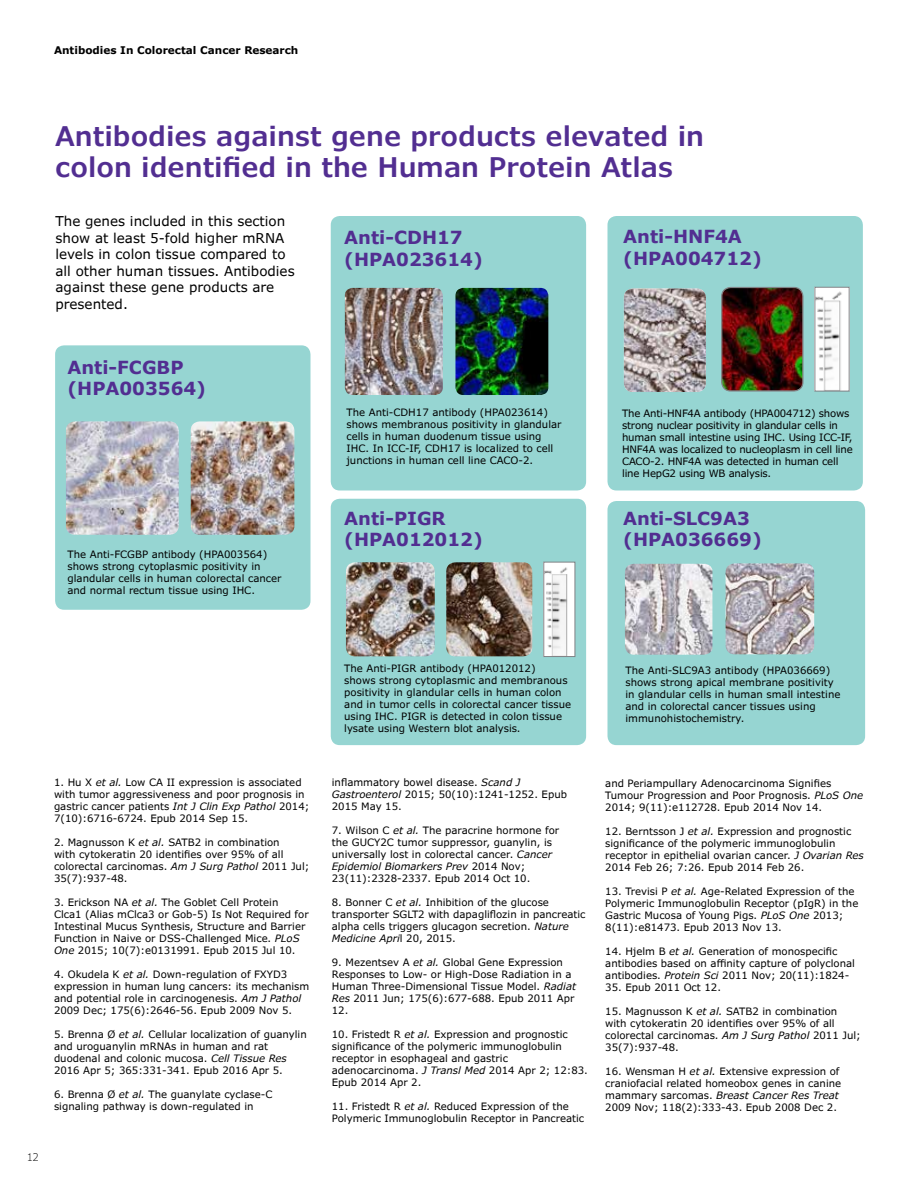
<style>
.page{position:relative;width:918px;height:1188px;background:#fff}
.page>*{position:absolute;margin:0;border:0;box-sizing:border-box;transform-origin:0 0}
.t1{font:600 27px/31.5px "Verdana Pro";color:#522e91}
.t2{font:700 18px/21.6px "Verdana";color:#522e91}
.t3{font:13.5px/16.5px "Verdana Pro";color:#000}
.t4{font:700 10.5px "Verdana Pro";color:#000}
.t5{font:300 10.5px "Verdana Pro";color:#000}
.t6{font:10.2px/12px "Verdana Pro";color:#000}
.t7{font:10.2px/12px "Verdana Pro";letter-spacing:-.02em;color:#000}
.s1{font-style:italic}
</style>
<div class="page">
<div style="left:331px;top:216px;width:255px;height:274px;background:#96d5d2;border-radius:9px"></div>
<div style="left:55px;top:345px;width:255px;height:265px;background:#96d5d2;border-radius:9px"></div>
<div style="left:331px;top:499px;width:255px;height:246px;background:#96d5d2;border-radius:9px"></div>
<div style="left:608px;top:501px;width:257px;height:244px;background:#96d5d2;border-radius:9px"></div>
<div style="left:608px;top:216px;width:255px;height:274px;background:#96d5d2;border-radius:9px"></div>
<img style="left:66px;top:421px;width:113px;height:114px">
<img style="left:191px;top:421px;width:103px;height:114px">
<img style="left:345px;top:288px;width:98px;height:107px">
<img style="left:455px;top:288px;width:93px;height:107px">
<img style="left:624px;top:289px;width:82px;height:103px">
<img style="left:723px;top:287px;width:79px;height:103px">
<div style="left:721px;top:287px;width:83px;height:105px;border:1px solid #808285;border-radius:9px"></div>
<img style="left:816px;top:289px;width:32px;height:101px">
<div style="left:814px;top:287px;width:36px;height:105px;border:1px solid #808285"></div>
<img style="left:346px;top:562px;width:89px;height:94px">
<img style="left:446px;top:562px;width:86px;height:94px">
<img style="left:545px;top:564px;width:28px;height:91px">
<div style="left:543px;top:562px;width:32px;height:95px;border:1px solid #808285"></div>
<img style="left:625px;top:564px;width:87px;height:91px">
<img style="left:726px;top:563px;width:88px;height:91px">
<p class="t4" style="left:54px;top:43px;width:246px">Antibodies In Colorectal Cancer Research</p>
<h1 class="t1" style="left:55px;top:120px;width:651px">Antibodies against gene products elevated in colon identified in the Human Protein Atlas</h1>
<h3 class="t3" style="left:56px;top:213px;width:241px">The genes included in this section show at least 5-fold higher mRNA levels in colon tissue compared to all other human tissues. Antibodies against these gene products are presented.</h3>
<h2 class="t2" style="left:623px;top:225px;width:140px">Anti-HNF4A (HPA004712)</h2>
<h2 class="t2" style="left:344px;top:226px;width:140px">Anti-CDH17 (HPA023614)</h2>
<h2 class="t2" style="left:68px;top:356px;width:140px">Anti-FCGBP (HPA003564)</h2>
<p class="t6" style="left:68px;top:548px;width:215px">The Anti-FCGBP antibody (HPA003564) shows strong cytoplasmic positivity in glandular cells in human colorectal cancer and normal rectum tissue using IHC.</p>
<p class="t6" style="left:346px;top:407px;width:217px">The Anti-CDH17 antibody (HPA023614) shows membranous positivity in glandular cells in human duodenum tissue using IHC. In ICC-IF, CDH17 is localized to cell junctions in human cell line CACO-2.</p>
<h2 class="t2" style="left:344px;top:507px;width:140px">Anti-PIGR (HPA012012)</h2>
<p class="t7" style="left:622px;top:408px;width:232px">The Anti-HNF4A antibody (HPA004712) shows strong nuclear positivity in glandular cells in human small intestine using IHC. Using ICC-IF, HNF4A was localized to nucleoplasm in cell line CACO-2. HNF4A was detected in human cell line HepG2 using WB analysis.</p>
<h2 class="t2" style="left:623px;top:507px;width:140px">Anti-SLC9A3 (HPA036669)</h2>
<p class="t6" style="left:54px;top:777px;width:257px">1. Hu X <span class="s1">et al.</span> Low CA II expression is associated with tumor aggressiveness and poor prognosis in gastric cancer patients <span class="s1">Int J Clin Exp Pathol</span> 2014; 7(10):6716-6724. Epub 2014 Sep 15.</p>
<p class="t6" style="left:54px;top:837px;width:257px">2. Magnusson K <span class="s1">et al.</span> SATB2 in combination<br>with cytokeratin 20 identifies over 95% of all colorectal carcinomas. <span class="s1">Am J Surg Pathol</span> 2011 Jul; 35(7):937-48.</p>
<p class="t6" style="left:54px;top:897px;width:256px">3. Erickson NA <span class="s1">et al.</span> The Goblet Cell Protein Clca1 (Alias mClca3 or Gob-5) Is Not Required for Intestinal Mucus Synthesis, Structure and Barrier Function in Naive or DSS-Challenged Mice. <span class="s1">PLoS One</span> 2015; 10(7):e0131991. Epub 2015 Jul 10.</p>
<p class="t6" style="left:54px;top:969px;width:257px">4. Okudela K <span class="s1">et al.</span> Down-regulation of FXYD3 expression in human lung cancers: its mechanism and potential role in carcinogenesis. <span class="s1">Am J Pathol </span>2009 Dec; 175(6):2646-56. Epub 2009 Nov 5.</p>
<p class="t6" style="left:54px;top:1029px;width:254px">5. Brenna Ø <span class="s1">et al.</span> Cellular localization of guanylin and uroguanylin mRNAs in human and rat duodenal and colonic mucosa. <span class="s1">Cell Tissue Res </span>2016 Apr 5; 365:331-341. Epub 2016 Apr 5.</p>
<p class="t6" style="left:54px;top:1089px;width:220px">6. Brenna Ø <span class="s1">et al.</span> The guanylate cyclase-C signaling pathway is down-regulated in</p>
<p class="t5" style="left:27px;top:1150px;width:13px">12</p>
<p class="t6" style="left:344px;top:662px;width:228px">The Anti-PIGR antibody (HPA012012)<br>shows strong cytoplasmic and membranous positivity in glandular cells in human colon and in tumor cells in colorectal cancer tissue using IHC. PIGR is detected in colon tissue lysate using Western blot analysis.</p>
<p class="t6" style="left:332px;top:777px;width:237px">inflammatory bowel disease. <span class="s1">Scand J<br>Gastroenterol</span> 2015; 50(10):1241-1252. Epub<br>2015 May 15.</p>
<p class="t6" style="left:332px;top:825px;width:229px">7. Wilson C <span class="s1">et al.</span> The paracrine hormone for the GUCY2C tumor suppressor, guanylin, is universally lost in colorectal cancer. <span class="s1">Cancer Epidemiol Biomarkers Prev</span> 2014 Nov; 23(11):2328-2337. Epub 2014 Oct 10.</p>
<p class="t6" style="left:332px;top:897px;width:255px">8. Bonner C <span class="s1">et al.</span> Inhibition of the glucose transporter SGLT2 with dapagliflozin in pancreatic alpha cells triggers glucagon secretion. <span class="s1">Nature Medicine Apri</span>l 20, 2015.</p>
<p class="t6" style="left:332px;top:957px;width:246px">9. Mezentsev A <span class="s1">et al.</span> Global Gene Expression Responses to Low- or High-Dose Radiation in a Human Three-Dimensional Tissue Model. <span class="s1">Radiat Res</span> 2011 Jun; 175(6):677-688. Epub 2011 Apr 12.</p>
<p class="t6" style="left:332px;top:1029px;width:258px">10. Fristedt R <span class="s1">et al.</span> Expression and prognostic significance of the polymeric immunoglobulin receptor in esophageal and gastric adenocarcinoma. <span class="s1">J Transl Med</span> 2014 Apr 2; 12:83.<br>Epub 2014 Apr 2.</p>
<p class="t6" style="left:332px;top:1101px;width:254px">11. Fristedt R <span class="s1">et al.</span> Reduced Expression of the<br>Polymeric Immunoglobulin Receptor in Pancreatic</p>
<p class="t6" style="left:626px;top:664px;width:216px">The Anti-SLC9A3 antibody (HPA036669) shows strong apical membrane positivity in glandular cells in human small intestine and in colorectal cancer tissues using immunohistochemistry.</p>
<p class="t6" style="left:605px;top:777px;width:259px">and Periampullary Adenocarcinoma Signifies<br>Tumour Progression and Poor Prognosis. <span class="s1">PLoS One<br></span>2014; 9(11):e112728. Epub 2014 Nov 14.</p>
<p class="t6" style="left:605px;top:825px;width:260px">12. Berntsson J <span class="s1">et al.</span> Expression and prognostic significance of the polymeric immunoglobulin receptor in epithelial ovarian cancer. <span class="s1">J Ovarian Res </span>2014 Feb 26; 7:26. Epub 2014 Feb 26.</p>
<p class="t6" style="left:605px;top:885px;width:255px">13. Trevisi P <span class="s1">et al.</span> Age-Related Expression of the Polymeric Immunoglobulin Receptor (pIgR) in the Gastric Mucosa of Young Pigs. <span class="s1">PLoS One</span> 2013; 8(11):e81473. Epub 2013 Nov 13.</p>
<p class="t6" style="left:605px;top:945px;width:251px">14. Hjelm B <span class="s1">et al.</span> Generation of monospecific antibodies based on affinity capture of polyclonal antibodies. <span class="s1">Protein Sci</span> 2011 Nov; 20(11):1824-</p>
<p class="t6" style="left:605px;top:981px;width:117px">35. Epub 2011 Oct 12.</p>
<p class="t6" style="left:605px;top:1005px;width:257px">15. Magnusson K <span class="s1">et al.</span> SATB2 in combination with cytokeratin 20 identifies over 95% of all colorectal carcinomas. <span class="s1">Am J Surg Pathol</span> 2011 Jul; 35(7):937-48.</p>
<p class="t6" style="left:605px;top:1065px;width:237px">16. Wensman H <span class="s1">et al.</span> Extensive expression of craniofacial related homeobox genes in canine mammary sarcomas. <span class="s1">Breast Cancer Res Treat </span>2009 Nov; 118(2):333-43. Epub 2008 Dec 2.</p>
</div>
